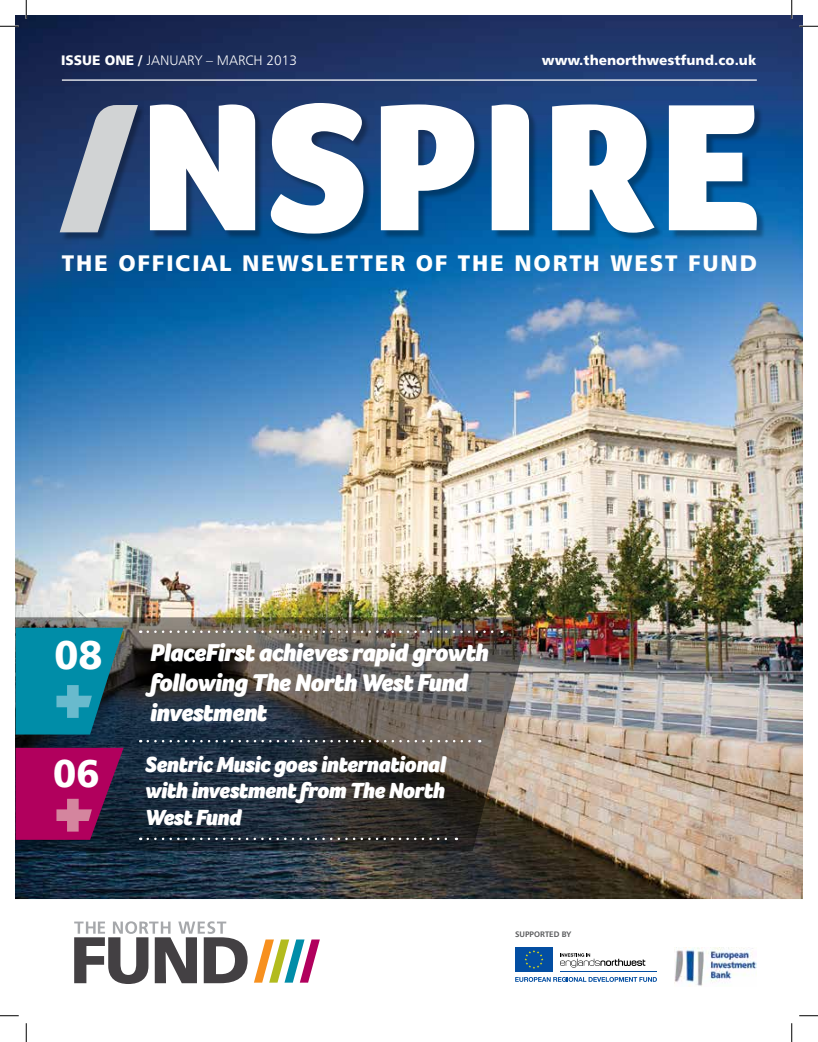
<style>
.page{position:relative;width:818px;height:1042px;background:#fff}
.page>*{position:absolute;margin:0;border:0;box-sizing:border-box;transform-origin:0 0}
.t1{font:40px "Humanist 777 BT Black B";color:#fff}
.t2{font:38.75px "Humanist 777 BT Black B";color:#fff}
.t3{font:italic 900 25px/30px "Foco";letter-spacing:-.02em;color:#fff}
.t4{font:italic 900 22.5px/26.2px "Foco";letter-spacing:-.02em;color:#fff;text-align:justify}
.t5{font:22.5px "Humanist 777 BT Black B";letter-spacing:.08em;color:#fff}
.t6{font:13.75px "Humanist 777 BT Light B";color:#fff}
.t7{font:13.75px "Humanist 777 BT Black B";color:#fff}
.t8{font:8px "Humanist 777 BT Bold B";color:#58595b}
.s1{font-family:"Humanist 777 BT Black B"}
</style>
<div class="page">
<img style="left:16px;top:16px;width:786px;height:882px">
<svg style="left:16px;top:898px;width:786px;height:127px"></svg>
<img style="left:674px;top:946px;width:82px;height:40px">
<svg style="left:560px;top:953px;width:85px;height:14px"></svg>
<svg style="left:515px;top:976px;width:142px;height:5px"></svg>
<hr style="left:560px;top:971px;width:97px;height:1px;background:#034ea2">
<div style="left:515px;top:946px;width:37px;height:25px;background:#034ea2"></div>
<svg style="left:524px;top:950px;width:19px;height:18px"></svg>
<hr style="left:62px;top:79px;width:695px;height:2px;background:#fff">
<div style="left:61px;top:104px;width:704px;height:138px;background:#000;opacity:.29"></div>
<svg style="left:150px;top:103px;width:607px;height:130px"></svg>
<svg style="left:60px;top:105px;width:78px;height:127px;background:#73829c"></svg>
<svg style="left:254px;top:939px;width:66px;height:43px"></svg>
<svg style="left:74px;top:921px;width:174px;height:62px"></svg>
<img style="left:16px;top:617px;width:515px;height:233px">
<svg style="left:148px;top:739px;width:332px;height:3px"></svg>
<svg style="left:148px;top:630px;width:354px;height:2px"></svg>
<svg style="left:16px;top:747px;width:108px;height:92px;background:#990e5a"></svg>
<svg style="left:16px;top:627px;width:108px;height:107px;background:#0b8098"></svg>
<svg style="left:148px;top:837px;width:309px;height:2px"></svg>
<svg style="left:0;top:25px;width:19px;height:2px"></svg>
<svg style="left:799px;top:25px;width:19px;height:2px"></svg>
<svg style="left:0;top:1014px;width:19px;height:2px"></svg>
<svg style="left:799px;top:1014px;width:19px;height:2px"></svg>
<svg style="left:25px;top:0;width:2px;height:19px"></svg>
<svg style="left:25px;top:1022px;width:2px;height:19px"></svg>
<svg style="left:791px;top:0;width:1px;height:19px"></svg>
<svg style="left:791px;top:1022px;width:1px;height:19px"></svg>
<p class="t6" style="left:61px;top:51px;width:238px"><span class="s1">ISSUE ONE /</span> JANUARY – MARCH 2013</p>
<p class="t7" style="left:542px;top:51px;width:216px">www.thenorthwestfund.co.uk</p>
<p class="t5" style="left:62px;top:248px;width:696px">THE OFFICIAL NEWSLETTER OF THE NORTH WEST FUND</p>
<h1 class="t1" style="left:54px;top:629px;width:50px">08</h1>
<h2 class="t2" style="left:53px;top:748px;width:48px">06</h2>
<p class="t3" style="left:150px;top:637px;width:340px">PlaceFirst achieves rapid growth following The North West Fund investment</p>
<p class="t4" style="left:145px;top:751px;width:302px">Sentric Music goes international with investment from The North West Fund</p>
<p class="t8" style="left:515px;top:928px;width:58px">SUPPORTED BY</p>
</div>
